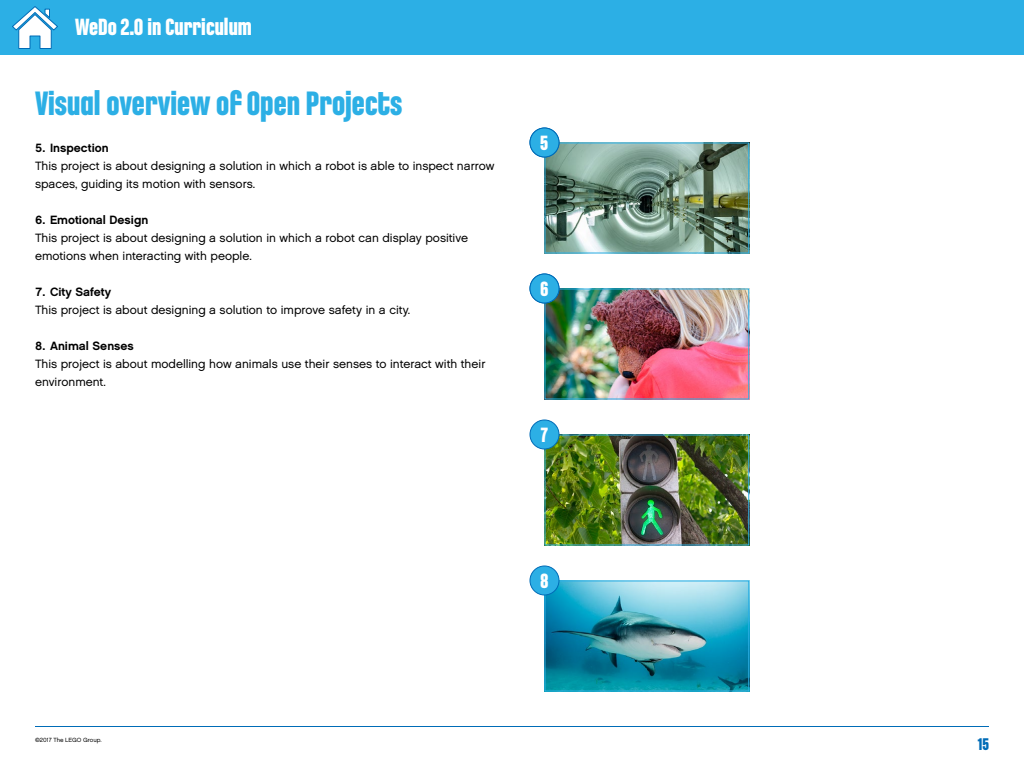
<style>
.page{position:relative;width:1024px;height:768px;background:#fff}
.page>*{position:absolute;margin:0;border:0;box-sizing:border-box;transform-origin:0 0}
.t1{font:700 36px "LEGO Chalet Comprime 80";color:#2cafe5}
.t2{font:700 25px "LEGO Chalet Comprime 80";color:#fff}
.t3{font:700 22px "LEGO Chalet Comprime 80";color:#fff}
.t4{font:700 18px "LEGO Chalet Comprime 80";color:#006cb7}
.t5{font:12px/18px "LEGO Chalet 60";color:#000}
.t6{font:700 12px "LEGO Chalet 60";color:#000}
.t7{font:6px "LEGO Chalet 60";color:#000}
</style>
<div class="page">
<div style="left:0;top:0;width:1024px;height:55px;background:#2cafe5"></div>
<hr style="left:35px;top:726px;width:954px;height:2px;background:#006cb7">
<img style="left:546px;top:582px;width:201px;height:108px">
<div style="left:544px;top:580px;width:205px;height:112px;border:1px solid #2cafe5"></div>
<img style="left:546px;top:290px;width:201px;height:108px">
<div style="left:544px;top:288px;width:205px;height:112px;border:1px solid #2cafe5"></div>
<img style="left:546px;top:436px;width:201px;height:108px">
<img style="left:546px;top:144px;width:201px;height:108px">
<div style="left:544px;top:142px;width:205px;height:112px;border:1px solid #2cafe5"></div>
<svg style="left:12px;top:6px;width:46px;height:43px"></svg>
<div style="left:530px;top:566px;width:29px;height:29px;background:#2cafe5;border-radius:50%"></div>
<div style="left:530px;top:566px;width:30px;height:30px;border:1px solid #006cb7;border-radius:50%"></div>
<div style="left:530px;top:274px;width:29px;height:29px;background:#2cafe5;border-radius:50%"></div>
<div style="left:530px;top:274px;width:30px;height:30px;border:1px solid #006cb7;border-radius:50%"></div>
<div style="left:530px;top:420px;width:29px;height:29px;background:#2cafe5;border-radius:50%"></div>
<div style="left:530px;top:420px;width:30px;height:30px;border:1px solid #006cb7;border-radius:50%"></div>
<div style="left:530px;top:128px;width:29px;height:29px;background:#2cafe5;border-radius:50%"></div>
<div style="left:530px;top:128px;width:30px;height:30px;border:1px solid #006cb7;border-radius:50%"></div>
<h2 class="t2" style="left:75px;top:12px;width:178px">WeDo 2.0 in Curriculum</h2>
<h1 class="t1" style="left:35px;top:82px;width:369px">Visual overview of Open Projects</h1>
<p class="t6" style="left:35px;top:140px;width:75px">5. Inspection</p>
<p class="t5" style="left:35px;top:156px;width:461px">This project is about designing a solution in which a robot is able to inspect narrow spaces, guiding its motion with sensors.</p>
<p class="t6" style="left:35px;top:212px;width:115px">6. Emotional Design</p>
<p class="t5" style="left:35px;top:228px;width:435px">This project is about designing a solution in which a robot can display positive emotions when interacting with people.</p>
<p class="t6" style="left:35px;top:284px;width:78px">7. City Safety</p>
<p class="t5" style="left:35px;top:300px;width:377px">This project is about designing a solution to improve safety in a city.</p>
<p class="t6" style="left:35px;top:338px;width:100px">8. Animal Senses</p>
<p class="t5" style="left:35px;top:354px;width:452px">This project is about modelling how animals use their senses to interact with their environment.</p>
<h3 class="t3" style="left:540px;top:130px;width:10px">5</h3>
<h3 class="t3" style="left:541px;top:130px;width:7px">1</h3>
<h3 class="t3" style="left:540px;top:276px;width:10px">3</h3>
<h3 class="t3" style="left:540px;top:276px;width:10px">6</h3>
<h3 class="t3" style="left:541px;top:422px;width:9px">7</h3>
<h3 class="t3" style="left:540px;top:568px;width:10px">8</h3>
<p class="t7" style="left:35px;top:736px;width:68px">©2017 The LEGO Group.</p>
<h3 class="t4" style="left:978px;top:734px;width:13px">15</h3>
</div>
